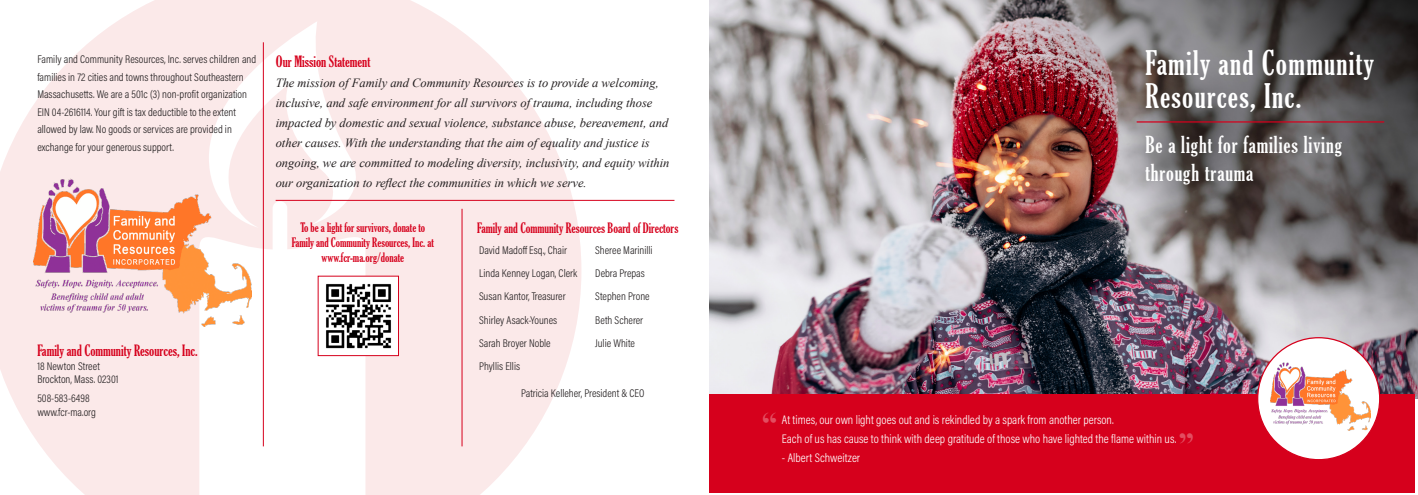
<style>
.page{position:relative;width:1418px;height:495px;background:#fff}
.page>*{position:absolute;margin:0;border:0;box-sizing:border-box;transform-origin:0 0}
.t1{font:extra-condensed 32.5px/33.8px "Gloucester";letter-spacing:.04em;color:#fff}
.t2{font:700 31.25px "Times New Roman";color:#e24d60}
.t3{font:extra-condensed 22.5px/27.5px "Gloucester";letter-spacing:.04em;color:#fff}
.t4{font:extra-condensed 15px "Gloucester";color:#d6001c}
.t5{font:extra-condensed 13.75px "Gloucester";color:#d6001c}
.t6{font:italic 12.5px/20px "Times New Roman";color:#231f20}
.t7{font:300 12.5px "Acumin Pro Cond";color:#fff}
.t8{font:extra-condensed 12.5px/15px "Gloucester";color:#d6001c;text-align:center}
.t9{font:300 11.25px/17.5px "Acumin Pro Cond";color:#231f20}
</style>
<div class="page">
<svg style="left:0;top:0;width:581px;height:495px;fill:#fbe9e9"></svg>
<svg style="left:199px;top:228px;width:166px;height:267px"></svg>
<svg style="left:209px;top:21px;width:159px;height:207px;fill:#fbe9e9"></svg>
<img style="left:709px;top:0;width:709px;height:399px">
<div style="left:709px;top:394px;width:705px;height:98px;background:#d6001c"></div>
<div style="left:1257px;top:338px;width:122px;height:122px;background:#fff;border-radius:50%"></div>
<img style="left:1270px;top:363px;width:100px;height:68px">
<img style="left:34px;top:179px;width:217px;height:148px">
<hr style="left:1136px;top:121px;width:248px;height:2px;background:#d6001c">
<hr style="left:462px;top:209px;width:1px;height:237px;background:#d6001c">
<hr style="left:276px;top:200px;width:398px;height:1px;background:#d6001c">
<hr style="left:263px;top:42px;width:1px;height:404px;background:#d6001c">
<img style="left:320px;top:278px;width:77px;height:76px">
<div style="left:318px;top:276px;width:81px;height:80px;border:1px solid #d6001c"></div>
<p class="t9" style="left:37px;top:51px;width:220px">Family and Community Resources, Inc. serves children and families in 72 cities and towns throughout Southeastern Massachusetts. We are a 501c (3) non-profit organization EIN 04-2616114. Your gift is tax deductible to the extent allowed by law. No goods or services are provided in exchange for your generous support.</p>
<p class="t4" style="left:37px;top:342px;width:162px">Family and Community Resources, Inc.</p>
<p class="t9" style="left:37px;top:357px;width:64px">18 Newton Street</p>
<p class="t9" style="left:37px;top:370px;width:83px">Brockton, Mass. 02301</p>
<p class="t9" style="left:37px;top:390px;width:54px">508-583-6498</p>
<p class="t9" style="left:37px;top:403px;width:60px">www.fcr-ma.org</p>
<p class="t4" style="left:276px;top:53px;width:96px">Our Mission Statement</p>
<p class="t6" style="left:276px;top:73px;width:395px">The mission of Family and Community Resources is to provide a welcoming, inclusive, and safe environment for all survivors of trauma, including those impacted by domestic and sexual violence, substance abuse, bereavement, and other causes. With the understanding that the aim of equality and justice is ongoing, we are committed to modeling diversity, inclusivity, and equity within our organization to reflect the communities in which we serve.</p>
<p class="t8" style="left:292px;top:220px;width:144px">To be a light for survivors, donate to<br>Family and Community Resources, Inc. at www.fcr-ma.org/donate</p>
<p class="t5" style="left:477px;top:220px;width:203px">Family and Community Resources Board of Directors</p>
<p class="t9" style="left:479px;top:241px;width:90px">David Madoff Esq., Chair</p>
<p class="t9" style="left:479px;top:265px;width:100px">Linda Kenney Logan, Clerk</p>
<p class="t9" style="left:479px;top:288px;width:88px">Susan Kantor, Treasurer</p>
<p class="t9" style="left:479px;top:311px;width:80px">Shirley Asack-Younes</p>
<p class="t9" style="left:479px;top:334px;width:73px">Sarah Broyer Noble</p>
<p class="t9" style="left:479px;top:357px;width:43px">Phyllis Ellis</p>
<p class="t9" style="left:595px;top:241px;width:59px">Sheree Marinilli</p>
<p class="t9" style="left:595px;top:265px;width:51px">Debra Prepas</p>
<p class="t9" style="left:595px;top:288px;width:56px">Stephen Prone</p>
<p class="t9" style="left:595px;top:311px;width:49px">Beth Scherer</p>
<p class="t9" style="left:595px;top:334px;width:41px">Julie White</p>
<p class="t9" style="left:521px;top:384px;width:125px">Patricia Kelleher, President &amp; CEO</p>
<p class="t1" style="left:1145px;top:46px;width:230px">Family and Community<br>Resources, Inc.</p>
<p class="t3" style="left:1145px;top:131px;width:198px">Be a light for families living through trauma</p>
<p class="t2" style="left:762px;top:401px;width:17px">“</p>
<p class="t7" style="left:782px;top:412px;width:333px">At times, our own light goes out and is rekindled by a spark from another person.</p>
<p class="t2" style="left:1194px;top:455px;width:17px;rotate:-180deg">“</p>
<p class="t7" style="left:782px;top:431px;width:396px">Each of us has cause to think with deep gratitude of those who have lighted the flame within us.</p>
<p class="t7" style="left:782px;top:450px;width:80px">- Albert Schweitzer</p>
</div>
